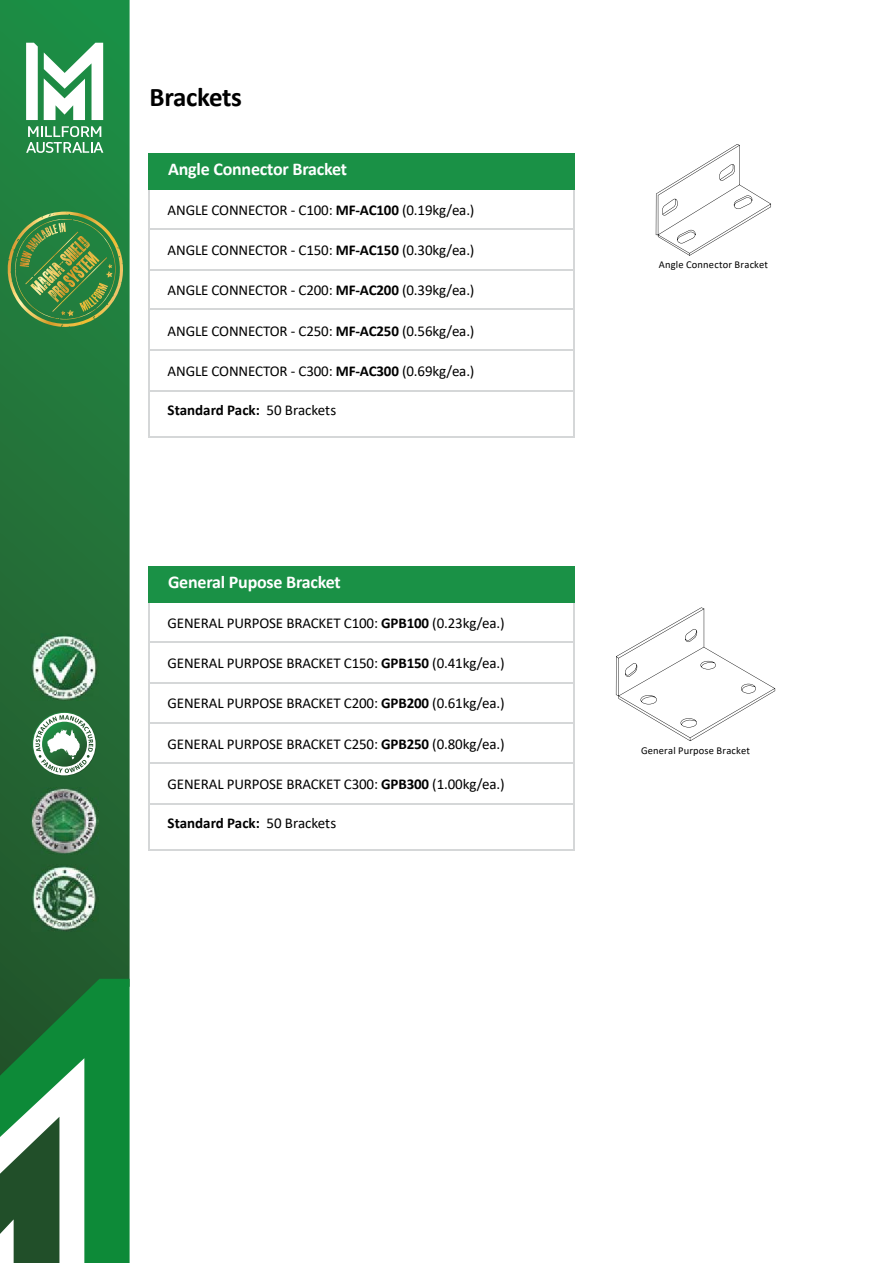
<style>
.page{position:relative;width:893px;height:1263px;background:#fff}
.page>*{position:absolute;margin:0;border:0;box-sizing:border-box;transform-origin:0 0}
.t1{font:700 27px "Calibri";letter-spacing:-.01em;color:#000}
.t2{font:700 18px "Calibri";letter-spacing:-.01em;color:#fff}
.t3{font:15px "Calibri";letter-spacing:-.01em;color:#000}
.t4{font:700 15px "Calibri";color:#000}
.t5{font:10.5px "Calibri";letter-spacing:.02em;color:#000}
.s1{font-weight:700}
.s2{font-weight:400}
</style>
<div class="page">
<svg style="left:0;top:0;width:130px;height:979px;background:#22743a"></svg>
<svg style="left:0;top:979px;width:130px;height:284px"></svg>
<svg style="left:26px;top:126px;width:77px;height:27px"></svg>
<svg style="left:26px;top:43px;width:12px;height:77px"></svg>
<svg style="left:44px;top:43px;width:59px;height:77px"></svg>
<img style="left:31px;top:633px;width:67px;height:68px">
<img style="left:31px;top:864px;width:67px;height:68px">
<img style="left:31px;top:787px;width:67px;height:68px">
<svg style="left:32px;top:712px;width:65px;height:64px"></svg>
<svg style="left:5px;top:212px;width:120px;height:117px;background:#4c8c42"></svg>
<svg style="left:616px;top:607px;width:159px;height:134px"></svg>
<hr style="left:148px;top:723px;width:2px;height:40px;background:#d5d7d8">
<hr style="left:573px;top:723px;width:2px;height:40px;background:#d5d7d8">
<hr style="left:148px;top:764px;width:2px;height:39px;background:#d5d7d8">
<hr style="left:573px;top:764px;width:2px;height:39px;background:#d5d7d8">
<hr style="left:148px;top:805px;width:2px;height:44px;background:#d5d7d8">
<hr style="left:573px;top:805px;width:2px;height:44px;background:#d5d7d8">
<hr style="left:148px;top:849px;width:427px;height:2px;background:#d5d7d8">
<hr style="left:148px;top:601px;width:427px;height:2px;background:#d5d7d8">
<hr style="left:148px;top:603px;width:2px;height:38px;background:#d5d7d8">
<hr style="left:573px;top:603px;width:2px;height:38px;background:#d5d7d8">
<hr style="left:148px;top:641px;width:427px;height:2px;background:#d5d7d8">
<hr style="left:148px;top:643px;width:2px;height:39px;background:#d5d7d8">
<hr style="left:573px;top:643px;width:2px;height:39px;background:#d5d7d8">
<hr style="left:148px;top:682px;width:427px;height:2px;background:#d5d7d8">
<hr style="left:148px;top:684px;width:2px;height:38px;background:#d5d7d8">
<hr style="left:573px;top:684px;width:2px;height:38px;background:#d5d7d8">
<hr style="left:148px;top:722px;width:427px;height:1px;background:#d5d7d8">
<hr style="left:148px;top:763px;width:427px;height:1px;background:#d5d7d8">
<hr style="left:148px;top:803px;width:427px;height:2px;background:#d5d7d8">
<div style="left:148px;top:566px;width:427px;height:36px;background:#1a9146"></div>
<svg style="left:656px;top:144px;width:115px;height:112px"></svg>
<hr style="left:148px;top:310px;width:2px;height:39px;background:#d5d7d8">
<hr style="left:573px;top:310px;width:2px;height:39px;background:#d5d7d8">
<hr style="left:148px;top:351px;width:2px;height:39px;background:#d5d7d8">
<hr style="left:573px;top:351px;width:2px;height:39px;background:#d5d7d8">
<hr style="left:148px;top:392px;width:2px;height:44px;background:#d5d7d8">
<hr style="left:573px;top:392px;width:2px;height:44px;background:#d5d7d8">
<hr style="left:148px;top:436px;width:427px;height:2px;background:#d5d7d8">
<hr style="left:148px;top:189px;width:2px;height:39px;background:#d5d7d8">
<hr style="left:573px;top:189px;width:2px;height:39px;background:#d5d7d8">
<hr style="left:148px;top:228px;width:427px;height:2px;background:#d5d7d8">
<hr style="left:148px;top:230px;width:2px;height:39px;background:#d5d7d8">
<hr style="left:573px;top:230px;width:2px;height:39px;background:#d5d7d8">
<hr style="left:148px;top:269px;width:427px;height:2px;background:#d5d7d8">
<hr style="left:148px;top:271px;width:2px;height:38px;background:#d5d7d8">
<hr style="left:573px;top:271px;width:2px;height:38px;background:#d5d7d8">
<hr style="left:148px;top:309px;width:427px;height:1px;background:#d5d7d8">
<hr style="left:148px;top:349px;width:427px;height:2px;background:#d5d7d8">
<hr style="left:148px;top:390px;width:427px;height:2px;background:#d5d7d8">
<div style="left:148px;top:153px;width:427px;height:36px;background:#1a9146"></div>
<h1 class="t1" style="left:150px;top:78px;width:94px">Brackets</h1>
<p class="t2" style="left:168px;top:156px;width:181px">Angle Connector Bracket</p>
<p class="t3" style="left:168px;top:199px;width:308px">ANGLE CONNECTOR - C100: <span class="s1">MF-AC100</span> (0.19kg/ea.)</p>
<p class="t3" style="left:168px;top:240px;width:308px">ANGLE CONNECTOR - C150: <span class="s1">MF-AC150</span> (0.30kg/ea.)</p>
<p class="t3" style="left:168px;top:280px;width:308px">ANGLE CONNECTOR - C200: <span class="s1">MF-AC200</span> (0.39kg/ea.)</p>
<p class="t3" style="left:168px;top:320px;width:308px">ANGLE CONNECTOR - C250: <span class="s1">MF-AC250</span> (0.56kg/ea.)</p>
<p class="t3" style="left:168px;top:361px;width:308px">ANGLE CONNECTOR - C300: <span class="s1">MF-AC300</span> (0.69kg/ea.)</p>
<p class="t4" style="left:168px;top:400px;width:170px">Standard Pack: <span class="s2">50 Brackets</span></p>
<p class="t2" style="left:168px;top:569px;width:174px">General Pupose Bracket</p>
<p class="t3" style="left:168px;top:612px;width:339px">GENERAL PURPOSE BRACKET C100: <span class="s1">GPB100</span> (0.23kg/ea.)</p>
<p class="t3" style="left:168px;top:653px;width:339px">GENERAL PURPOSE BRACKET C150: <span class="s1">GPB150</span> (0.41kg/ea.)</p>
<p class="t3" style="left:168px;top:693px;width:339px">GENERAL PURPOSE BRACKET C200: <span class="s1">GPB200</span> (0.61kg/ea.)</p>
<p class="t3" style="left:168px;top:733px;width:339px">GENERAL PURPOSE BRACKET C250: <span class="s1">GPB250</span> (0.80kg/ea.)</p>
<p class="t3" style="left:168px;top:774px;width:339px">GENERAL PURPOSE BRACKET C300: <span class="s1">GPB300</span> (1.00kg/ea.)</p>
<p class="t4" style="left:168px;top:813px;width:170px">Standard Pack: <span class="s2">50 Brackets</span></p>
<p class="t5" style="left:659px;top:257px;width:111px">Angle Connector Bracket</p>
<p class="t5" style="left:641px;top:743px;width:110px">General Purpose Bracket</p>
</div>
